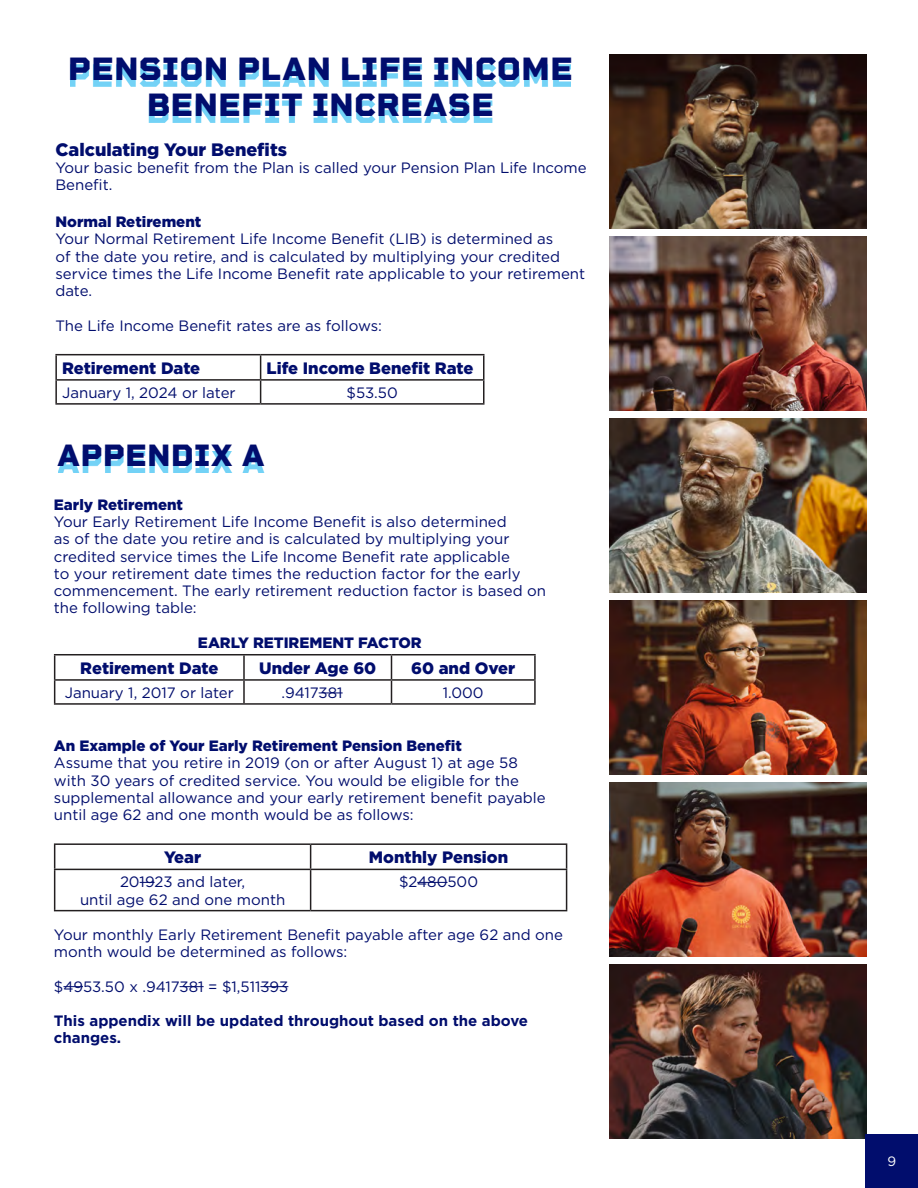
<style>
.page{position:relative;width:918px;height:1188px;background:#fff}
.page>*{position:absolute;margin:0;border:0;box-sizing:border-box;transform-origin:0 0}
.t1{font:800 33px "Rigid Square";color:#010d6d}
.t2{font:800 31.5px "Rigid Square";color:#010d6d}
.TS_Subhead{font:900 18px "Gotham";color:#010d6d}
.TS_Subhead-2{font:900 16.5px "Gotham";color:#010d6d}
.TS_Body{font:15px/17.2px "Gotham";color:#010d6d}
.TS_Subhead-3{font:900 15px "Gotham";color:#010d6d}
.TS_Body-2{font:700 15px/17.2px "Gotham";color:#010d6d}
.TS_Body-3{font:900 15px "Gotham";color:#010d6d}
.t3{font:13.5px "Gotham";color:#fff}
</style>
<div class="page">
<hr style="left:55px;top:354px;width:206px;height:1px;background:#231f20">
<hr style="left:55px;top:355px;width:2px;height:24px;background:#231f20">
<hr style="left:261px;top:354px;width:224px;height:1px;background:#231f20">
<hr style="left:483px;top:355px;width:2px;height:24px;background:#231f20">
<hr style="left:55px;top:379px;width:206px;height:2px;background:#231f20">
<hr style="left:55px;top:381px;width:2px;height:22px;background:#231f20">
<hr style="left:261px;top:379px;width:224px;height:2px;background:#231f20">
<svg style="left:260px;top:355px;width:1px;height:48px"></svg>
<hr style="left:483px;top:381px;width:2px;height:22px;background:#231f20">
<hr style="left:55px;top:403px;width:206px;height:2px;background:#231f20">
<hr style="left:261px;top:403px;width:224px;height:2px;background:#231f20">
<div style="left:70px;top:64px;width:501px;height:59px;background:#00aeef;opacity:.55"></div>
<img style="left:610px;top:600px;width:256px;height:175px">
<img style="left:610px;top:54px;width:256px;height:174px">
<img style="left:610px;top:418px;width:256px;height:175px">
<img style="left:610px;top:236px;width:256px;height:175px">
<img style="left:610px;top:782px;width:256px;height:175px">
<img style="left:610px;top:964px;width:256px;height:175px">
<div style="left:58px;top:451px;width:206px;height:21px;background:#00aeef;opacity:.55"></div>
<hr style="left:54px;top:654px;width:190px;height:1px;background:#231f20">
<hr style="left:244px;top:654px;width:148px;height:1px;background:#231f20">
<hr style="left:243px;top:655px;width:2px;height:24px;background:#231f20">
<hr style="left:392px;top:654px;width:144px;height:1px;background:#231f20">
<hr style="left:534px;top:655px;width:2px;height:24px;background:#231f20">
<hr style="left:54px;top:679px;width:190px;height:2px;background:#231f20">
<svg style="left:54px;top:655px;width:1px;height:48px"></svg>
<hr style="left:244px;top:679px;width:148px;height:2px;background:#231f20">
<hr style="left:243px;top:681px;width:2px;height:22px;background:#231f20">
<hr style="left:392px;top:679px;width:144px;height:2px;background:#231f20">
<svg style="left:391px;top:655px;width:1px;height:48px"></svg>
<hr style="left:534px;top:681px;width:2px;height:22px;background:#231f20">
<hr style="left:54px;top:703px;width:190px;height:2px;background:#231f20">
<hr style="left:244px;top:703px;width:148px;height:2px;background:#231f20">
<hr style="left:392px;top:703px;width:144px;height:2px;background:#231f20">
<svg style="left:319px;top:693px;width:24px;height:1px"></svg>
<hr style="left:54px;top:843px;width:257px;height:2px;background:#231f20">
<svg style="left:54px;top:845px;width:1px;height:24px"></svg>
<hr style="left:311px;top:843px;width:256px;height:2px;background:#231f20">
<svg style="left:310px;top:845px;width:1px;height:24px"></svg>
<svg style="left:566px;top:845px;width:1px;height:24px"></svg>
<hr style="left:54px;top:869px;width:257px;height:1px;background:#231f20">
<hr style="left:54px;top:870px;width:1px;height:40px;background:#231f20">
<hr style="left:311px;top:869px;width:256px;height:1px;background:#231f20">
<hr style="left:310px;top:870px;width:1px;height:40px;background:#231f20">
<hr style="left:566px;top:870px;width:1px;height:40px;background:#231f20">
<hr style="left:54px;top:910px;width:257px;height:1px;background:#231f20">
<hr style="left:311px;top:910px;width:256px;height:1px;background:#231f20">
<svg style="left:140px;top:882px;width:15px;height:1px"></svg>
<hr style="left:417px;top:882px;width:30px;height:1px;background:#010d6d">
<svg style="left:63px;top:986px;width:20px;height:1px"></svg>
<svg style="left:180px;top:986px;width:24px;height:1px"></svg>
<svg style="left:261px;top:986px;width:27px;height:1px"></svg>
<div style="left:866px;top:1134px;width:52px;height:54px;background:#010d6d"></div>
<p class="t1" style="left:68px;top:49px;width:507px">PENSION PLAN LIFE INCOME</p>
<p class="t1" style="left:147px;top:85px;width:349px">BENEFIT INCREASE</p>
<p class="TS_Subhead" style="left:55px;top:137px;width:233px">Calculating Your Benefits</p>
<p class="TS_Body" style="left:55px;top:159px;width:533px">Your basic benefit from the Plan is called your Pension Plan Life Income<br>Benefit.</p>
<p class="TS_Subhead-3" style="left:55px;top:212px;width:147px">Normal Retirement</p>
<p class="TS_Body" style="left:55px;top:230px;width:531px">Your Normal Retirement Life Income Benefit (LIB) is determined as<br>of the date you retire, and is calculated by multiplying your credited service times the Life Income Benefit rate applicable to your retirement date.</p>
<p class="TS_Body" style="left:55px;top:316px;width:328px">The Life Income Benefit rates are as follows:</p>
<p class="TS_Subhead-2" style="left:62px;top:357px;width:140px">Retirement Date</p>
<p class="TS_Subhead-2" style="left:267px;top:357px;width:208px">Life Income Benefit Rate</p>
<p class="TS_Body" style="left:62px;top:384px;width:175px">January 1, 2024 or later</p>
<p class="TS_Body" style="left:346px;top:384px;width:53px">$53.50</p>
<p class="t2" style="left:57px;top:436px;width:210px">APPENDIX A</p>
<p class="TS_Subhead-3" style="left:54px;top:494px;width:131px">Early Retirement</p>
<p class="TS_Body" style="left:54px;top:513px;width:494px">Your Early Retirement Life Income Benefit is also determined<br>as of the date you retire and is calculated by multiplying your credited service times the Life Income Benefit rate applicable<br>to your retirement date times the reduction factor for the early commencement. The early retirement reduction factor is based on the following table:</p>
<p class="TS_Body-3" style="left:198px;top:632px;width:225px">EARLY RETIREMENT FACTOR</p>
<p class="TS_Subhead-2" style="left:80px;top:657px;width:140px">Retirement Date</p>
<p class="TS_Subhead-2" style="left:259px;top:657px;width:119px">Under Age 60</p>
<p class="TS_Subhead-2" style="left:411px;top:657px;width:106px">60 and Over</p>
<p class="TS_Body" style="left:65px;top:684px;width:171px">January 1, 2017 or later</p>
<p class="TS_Body" style="left:281px;top:684px;width:63px">.9417381</p>
<p class="TS_Body" style="left:443px;top:684px;width:42px">1.000</p>
<p class="TS_Subhead-3" style="left:54px;top:736px;width:409px">An Example of Your Early Retirement Pension Benefit</p>
<p class="TS_Body" style="left:54px;top:754px;width:493px">Assume that you retire in 2019 (on or after August 1) at age 58 with 30 years of credited service. You would be eligible for the supplemental allowance and your early retirement benefit payable until age 62 and one month would be as follows:</p>
<p class="TS_Subhead-2" style="left:164px;top:846px;width:39px">Year</p>
<p class="TS_Subhead-2" style="left:369px;top:846px;width:141px">Monthly Pension</p>
<p class="TS_Body" style="left:120px;top:873px;width:127px">201923 and later,</p>
<p class="TS_Body" style="left:80px;top:890px;width:207px">until age 62 and one month</p>
<p class="TS_Body" style="left:399px;top:873px;width:81px">$2480500</p>
<p class="TS_Body" style="left:54px;top:926px;width:511px">Your monthly Early Retirement Benefit payable after age 62 and one month would be determined as follows:</p>
<p class="TS_Body" style="left:54px;top:977px;width:236px">$4953.50 x .9417381 = $1,511393</p>
<p class="TS_Body-2" style="left:54px;top:1012px;width:476px">This appendix will be updated throughout based on the above changes.</p>
<p class="t3" style="left:888px;top:1152px;width:10px">9</p>
</div>
